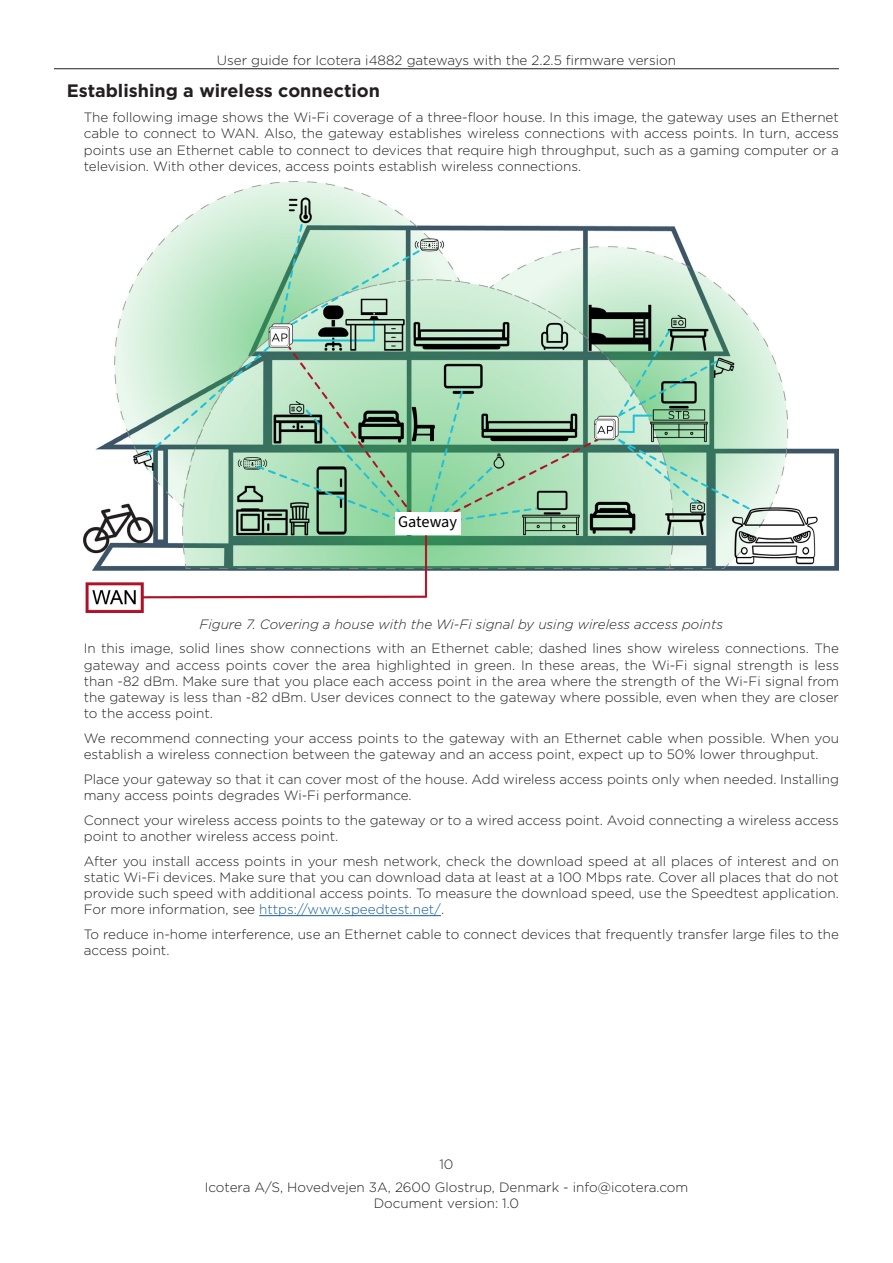
<style>
.page{position:relative;width:893px;height:1263px;background:#fff}
.page>*{position:absolute;margin:0;border:0;box-sizing:border-box;transform-origin:0 0}
.Header_level_3{font:700 18px "Gotham";color:#231f20}
.t1{font:16.35px "Source Sans 3";letter-spacing:-.005em;color:#000}
.t2{font:300 13.5px/16.2px "Gotham";color:#231f20}
.t3{font:italic 300 13.5px "Gotham";color:#231f20}
.s1{color:#175d9e}
</style>
<div class="page">
<hr style="left:54px;top:68px;width:785px;height:1px;background:#231f20">
<hr style="left:259px;top:915px;width:182px;height:1px;background:#175d9e">
<img style="left:84px;top:182px;width:755px;height:430px">
<div style="left:395px;top:512px;width:66px;height:22px;background:#fff"></div>
<p class="t2" style="left:217px;top:52px;width:460px">User guide for Icotera i4882 gateways with the 2.2.5 firmware version</p>
<p class="Header_level_3" style="left:67px;top:79px;width:315px">Establishing a wireless connection</p>
<p class="t2" style="left:84px;top:109px;width:757px;text-align:justify">The following image shows the Wi-Fi coverage of a three-floor house. In this image, the gateway uses an Ethernet cable to connect to WAN. Also, the gateway establishes wireless connections with access points. In turn, access points use an Ethernet cable to connect to devices that require high throughput, such as a gaming computer or a television. With other devices, access points establish wireless connections.</p>
<p class="t1" style="left:398px;top:511px;width:60px">Gateway</p>
<p class="t3" style="left:200px;top:615px;width:525px">Figure 7. Covering a house with the Wi-Fi signal by using wireless access points</p>
<p class="t2" style="left:84px;top:640px;width:757px;text-align:justify">In this image, solid lines show connections with an Ethernet cable; dashed lines show wireless connections. The gateway and access points cover the area highlighted in green. In these areas, the Wi-Fi signal strength is less than -82 dBm. Make sure that you place each access point in the area where the strength of the Wi-Fi signal from the gateway is less than -82 dBm. User devices connect to the gateway where possible, even when they are closer to the access point.</p>
<p class="t2" style="left:84px;top:730px;width:757px">We recommend connecting your access points to the gateway with an Ethernet cable when possible. When you establish a wireless connection between the gateway and an access point, expect up to 50% lower throughput.</p>
<p class="t2" style="left:84px;top:771px;width:757px">Place your gateway so that it can cover most of the house. Add wireless access points only when needed. Installing many access points degrades Wi-Fi performance.</p>
<p class="t2" style="left:84px;top:811px;width:757px">Connect your wireless access points to the gateway or to a wired access point. Avoid connecting a wireless access point to another wireless access point.</p>
<p class="t2" style="left:84px;top:852px;width:757px;text-align:justify">After you install access points in your mesh network, check the download speed at all places of interest and on static Wi-Fi devices. Make sure that you can download data at least at a 100 Mbps rate. Cover all places that do not provide such speed with additional access points. To measure the download speed, use the Speedtest application.<br>For more information, see <span class="s1">https://www.speedtest.net/</span>.</p>
<p class="t2" style="left:84px;top:926px;width:757px">To reduce in-home interference, use an Ethernet cable to connect devices that frequently transfer large files to the access point.</p>
<p class="t2" style="left:205px;top:1153px;width:485px;line-height:22.5px;text-align:center">10<br>Icotera A/S, Hovedvejen 3A, 2600 Glostrup, Denmark - info@icotera.com</p>
<p class="t2" style="left:374px;top:1195px;width:147px">Document version: 1.0</p>
</div>
